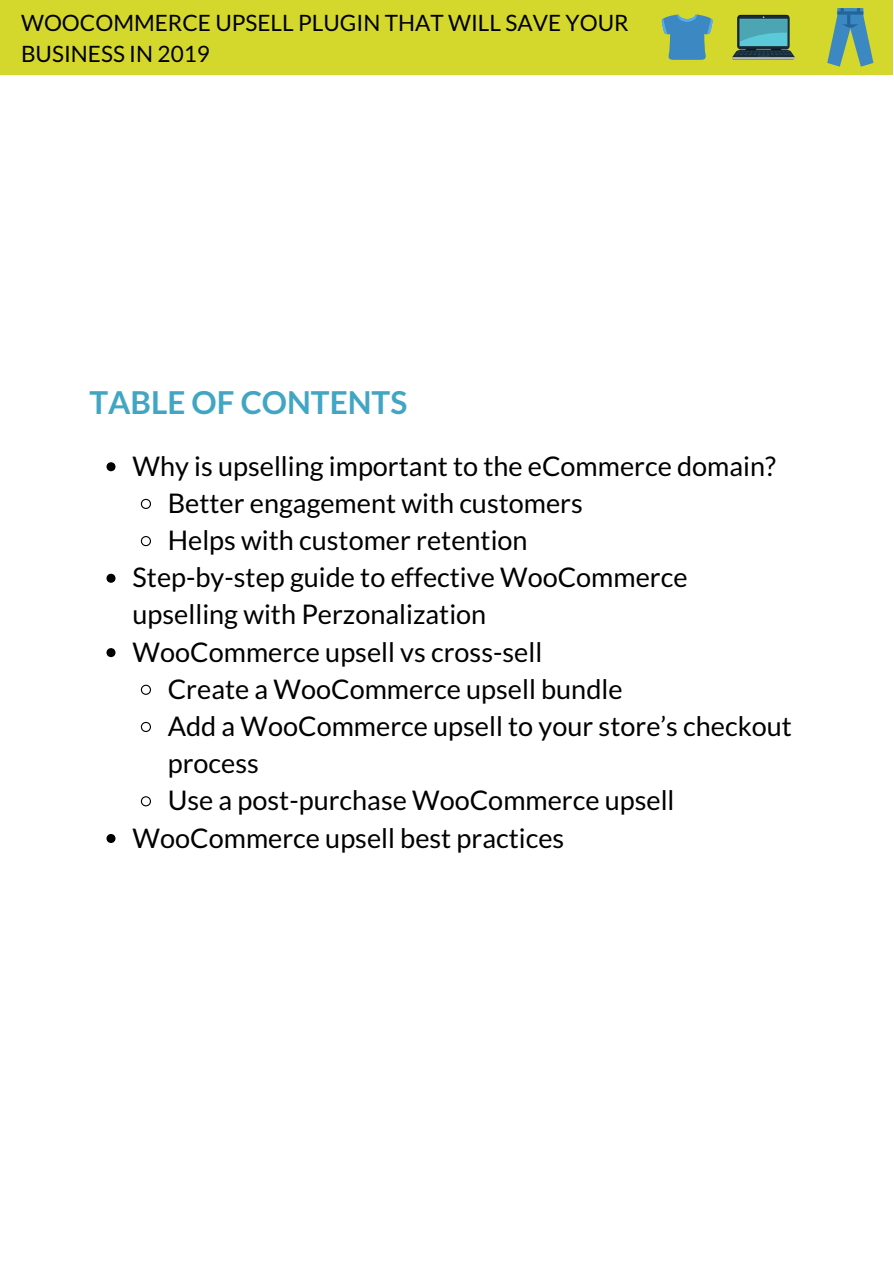
<style>
.page{position:relative;width:894px;height:1264px;background:#fff}
.page>*{position:absolute;margin:0;border:0;box-sizing:border-box;transform-origin:0 0}
.t1{font:700 31.5px "Lato";color:#40a6c3}
.t2{font:27px "Lato";color:#000}
.t3{font:22.5px/31.5px "Lato";color:#000}
</style>
<div class="page">
<div style="left:0;top:0;width:892px;height:74px;background:#d5d82c"></div>
<svg style="left:661px;top:15px;width:51px;height:45px"></svg>
<svg style="left:732px;top:15px;width:62px;height:45px;background:#578c7d"></svg>
<svg style="left:827px;top:8px;width:46px;height:59px"></svg>
<svg style="left:846px;top:15px;width:4px;height:11px"></svg>
<svg style="left:106px;top:462px;width:9px;height:9px"></svg>
<svg style="left:140px;top:498px;width:11px;height:11px"></svg>
<svg style="left:140px;top:536px;width:11px;height:10px"></svg>
<svg style="left:106px;top:573px;width:9px;height:9px"></svg>
<svg style="left:106px;top:648px;width:9px;height:9px"></svg>
<svg style="left:140px;top:684px;width:11px;height:11px"></svg>
<svg style="left:140px;top:721px;width:11px;height:11px"></svg>
<svg style="left:140px;top:796px;width:11px;height:11px"></svg>
<svg style="left:106px;top:834px;width:9px;height:9px"></svg>
<p class="t3" style="left:21px;top:6px;width:609px">WOOCOMMERCE UPSELL PLUGIN THAT WILL SAVE YOUR<br>BUSINESS IN 2019</p>
<p class="t1" style="left:89px;top:383px;width:319px">TABLE OF CONTENTS</p>
<p class="t2" style="left:133px;top:449px;width:644px">Why is upselling important to the eCommerce domain?</p>
<p class="t2" style="left:168px;top:486px;width:416px">Better engagement with customers</p>
<p class="t2" style="left:168px;top:523px;width:361px">Helps with customer retention</p>
<p class="t2" style="left:133px;top:560px;width:556px">Step-by-step guide to effective WooCommerce</p>
<p class="t2" style="left:133px;top:597px;width:355px">upselling with Perzonalization</p>
<p class="t2" style="left:133px;top:635px;width:411px">WooCommerce upsell vs cross-sell</p>
<p class="t2" style="left:168px;top:672px;width:456px">Create a WooCommerce upsell bundle</p>
<p class="t2" style="left:168px;top:709px;width:625px">Add a WooCommerce upsell to your store’s checkout</p>
<p class="t2" style="left:168px;top:746px;width:93px">process</p>
<p class="t2" style="left:168px;top:783px;width:508px">Use a post-purchase WooCommerce upsell</p>
<p class="t2" style="left:133px;top:820px;width:433px">WooCommerce upsell best practices</p>
</div>
